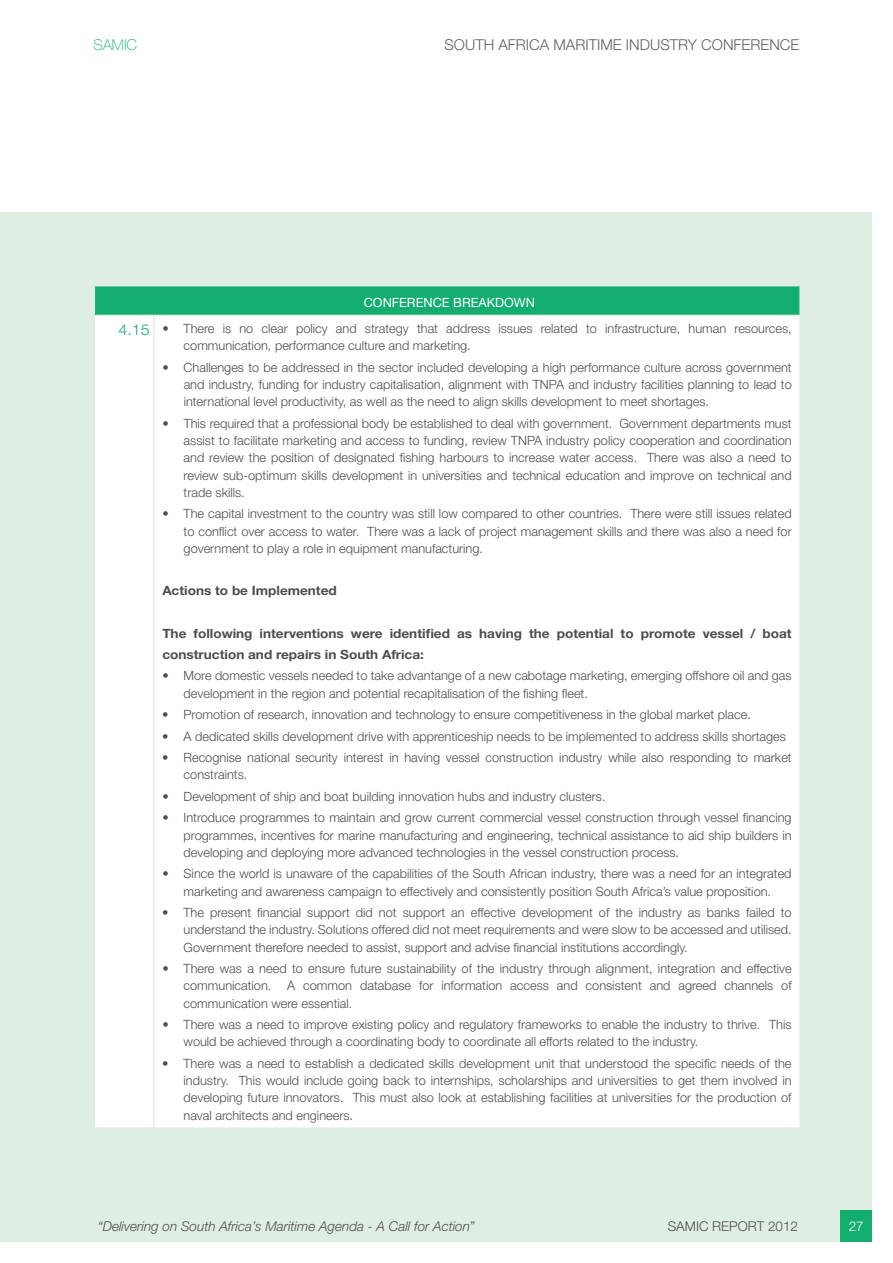
<style>
.page{position:relative;width:893px;height:1263px;background:#fff}
.page>*{position:absolute;margin:0;border:0;box-sizing:border-box;transform-origin:0 0}
.t1{font:300 15px "Helvetica Neue LT Std";color:#606163}
.t2{font:100 15px "Helvetica Neue LT Std";color:#14ad70}
.t3{font:italic 300 13.5px "Helvetica Neue LT Std";color:#4d4d4f}
.t4{font:300 13.5px "Helvetica Neue LT Std";color:#4d4d4f}
.t5{font:300 13.5px "Helvetica Neue LT Std";color:#fff}
.t6{font:300 12.75px/17.2px "Helvetica Neue LT Std";color:#4d4d4f;text-align:justify}
.t7{font:700 12.75px/21px "Helvetica Neue LT Std";color:#4d4d4f;scale:1.07 1}
.s1{font-weight:400;color:#fff}
.s2{font-size:15px;color:#14ad70}
</style>
<div class="page">
<div style="left:0;top:212px;width:872px;height:1030px;background:#dfeee3"></div>
<div style="left:94px;top:286px;width:706px;height:29px;background:#14ad70"></div>
<div style="left:95px;top:316px;width:704px;height:811px;background:#fff"></div>
<svg style="left:94px;top:286px;width:1px;height:29px"></svg>
<hr style="left:799px;top:286px;width:2px;height:29px;background:#dfeee3">
<hr style="left:153px;top:316px;width:2px;height:811px;background:#dfeee3">
<div style="left:841px;top:1211px;width:31px;height:31px;background:#14ad70"></div>
<p class="t2" style="left:94px;top:36px;width:45px">SAMIC</p>
<p class="t1" style="left:444px;top:35px;width:356px">SOUTH AFRICA MARITIME INDUSTRY CONFERENCE</p>
<p class="t6" style="left:118px;top:289px;width:675px;line-height:26.1px;text-indent:245px"><span class="s1">CONFERENCE BREAKDOWN<br></span><span class="s2">4.15</span> • There is no clear policy and strategy that address issues related to infrastructure, human resources,</p>
<p class="t6" style="left:184px;top:337px;width:289px">communication, performance culture and marketing.</p>
<p class="t6" style="left:184px;top:358px;width:610px;text-indent:-21px">• Challenges to be addressed in the sector included developing a high performance culture across government and industry, funding for industry capitalisation, alignment with TNPA and industry facilities planning to lead to international level productivity, as well as the need to align skills development to meet shortages.</p>
<p class="t6" style="left:184px;top:414px;width:610px;text-indent:-21px">• This required that a professional body be established to deal with government. Government departments must assist to facilitate marketing and access to funding, review TNPA industry policy cooperation and coordination and review the position of designated fishing harbours to increase water access. There was also a need to review sub-optimum skills development in universities and technical education and improve on technical and trade skills.</p>
<p class="t6" style="left:184px;top:505px;width:610px;text-indent:-21px">• The capital investment to the country was still low compared to other countries. There were still issues related to conflict over access to water. There was a lack of project management skills and there was also a need for government to play a role in equipment manufacturing.</p>
<p class="t7" style="left:162px;top:580px;width:165px">Actions to be Implemented</p>
<p class="t7" style="left:162px;top:622px;width:590px">The following interventions were identified as having the potential to promote vessel / boat construction and repairs in South Africa:</p>
<p class="t6" style="left:184px;top:667px;width:610px;text-indent:-21px">• More domestic vessels needed to take advantange of a new cabotage marketing, emerging offshore oil and gas development in the region and potential recapitalisation of the fishing fleet.</p>
<p class="t6" style="left:162px;top:706px;width:590px">• Promotion of research, innovation and technology to ensure competitiveness in the global market place.</p>
<p class="t6" style="left:162px;top:727px;width:625px">• A dedicated skills development drive with apprenticeship needs to be implemented to address skills shortages</p>
<p class="t6" style="left:184px;top:749px;width:610px;text-indent:-21px">• Recognise national security interest in having vessel construction industry while also responding to market constraints.</p>
<p class="t6" style="left:162px;top:787px;width:445px">• Development of ship and boat building innovation hubs and industry clusters.</p>
<p class="t6" style="left:184px;top:809px;width:610px;text-indent:-21px">• Introduce programmes to maintain and grow current commercial vessel construction through vessel financing programmes, incentives for marine manufacturing and engineering, technical assistance to aid ship builders in developing and deploying more advanced technologies in the vessel construction process.</p>
<p class="t6" style="left:162px;top:865px;width:631px;text-align:center">• Since the world is unaware of the capabilities of the South African industry, there was a need for an integrated marketing and awareness campaign to effectively and consistently position South Africa’s value proposition.</p>
<p class="t6" style="left:184px;top:904px;width:610px;text-indent:-21px">• The present financial support did not support an effective development of the industry as banks failed to understand the industry. Solutions offered did not meet requirements and were slow to be accessed and utilised.<br>Government therefore needed to assist, support and advise financial institutions accordingly.</p>
<p class="t6" style="left:184px;top:960px;width:610px;text-indent:-21px">• There was a need to ensure future sustainability of the industry through alignment, integration and effective communication. A common database for information access and consistent and agreed channels of communication were essential.</p>
<p class="t6" style="left:184px;top:1016px;width:610px;text-indent:-21px">• There was a need to improve existing policy and regulatory frameworks to enable the industry to thrive. This would be achieved through a coordinating body to coordinate all efforts related to the industry.</p>
<p class="t6" style="left:184px;top:1054px;width:610px;text-indent:-21px">• There was a need to establish a dedicated skills development unit that understood the specific needs of the industry. This would include going back to internships, scholarships and universities to get them involved in developing future innovators. This must also look at establishing facilities at universities for the production of naval architects and engineers.</p>
<p class="t3" style="left:98px;top:1218px;width:379px">“Delivering on South Africa’s Maritime Agenda - A Call for Action”</p>
<p class="t4" style="left:668px;top:1218px;width:132px">SAMIC REPORT 2012</p>
<p class="t5" style="left:849px;top:1218px;width:17px">27</p>
</div>
